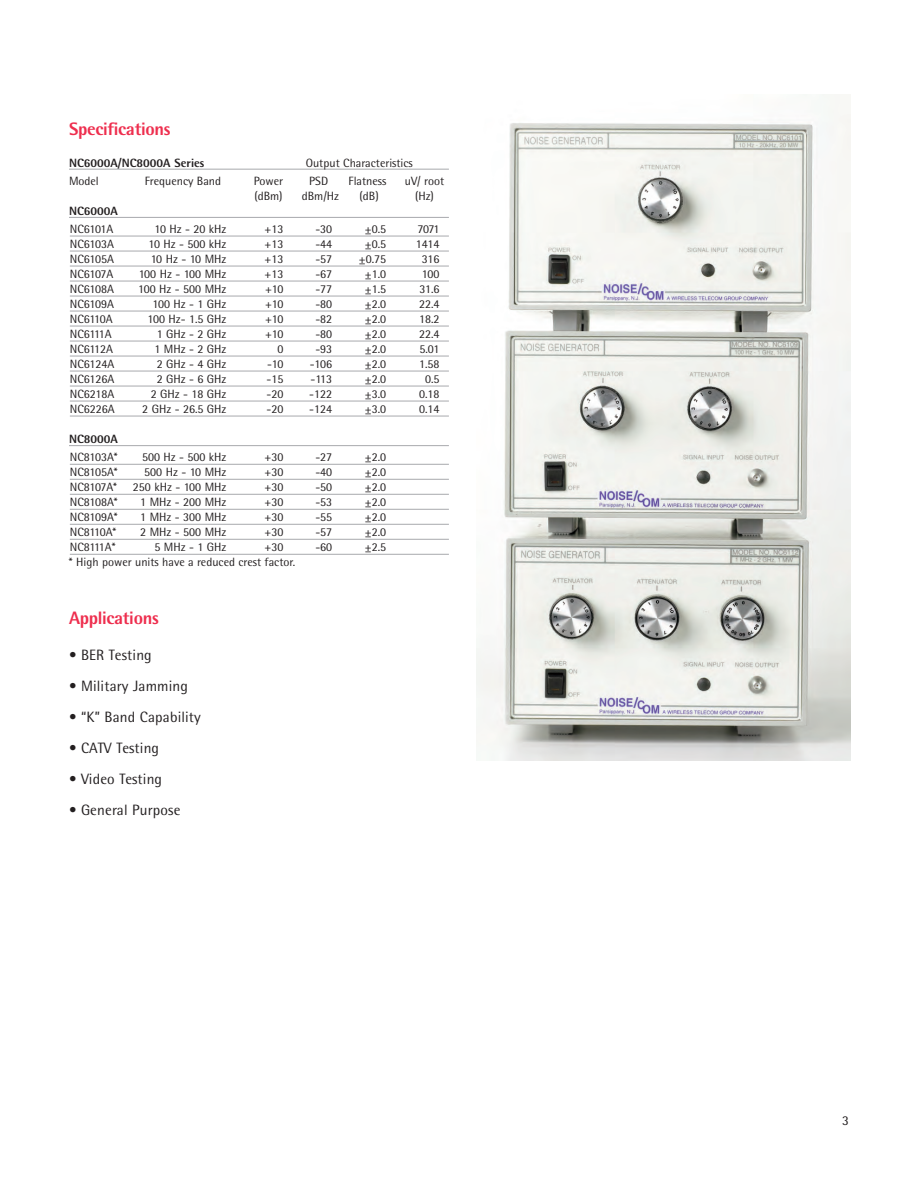
<style>
.page{position:relative;width:918px;height:1188px;background:#fff}
.page>*{position:absolute;margin:0;border:0;box-sizing:border-box;transform-origin:0 0}
.t1{font:800 18px "Rotis Semi Sans";letter-spacing:-.015em;color:#ee2e4e}
.t2{font:15px "Rotis Semi Sans";letter-spacing:.01em;color:#231f20}
.t3{font:13.5px "Rotis Semi Sans";color:#231f20}
.t4{font:12px "Rotis Semi Sans";color:#231f20}
.t5{font:12px "Rotis Semi Sans";letter-spacing:-.02em;color:#231f20}
.t6{font:800 12px "Rotis Semi Sans";color:#231f20}
</style>
<div class="page">
<img style="left:477px;top:109px;width:373px;height:652px">
<hr style="left:69px;top:169px;width:380px;height:1px;background:#a8a9ad">
<hr style="left:69px;top:217px;width:380px;height:1px;background:#a8a9ad">
<hr style="left:70px;top:236px;width:379px;height:1px;background:#a8a9ad">
<hr style="left:70px;top:251px;width:379px;height:1px;background:#a8a9ad">
<hr style="left:70px;top:266px;width:379px;height:1px;background:#a8a9ad">
<hr style="left:70px;top:281px;width:379px;height:1px;background:#a8a9ad">
<hr style="left:70px;top:296px;width:379px;height:1px;background:#a8a9ad">
<hr style="left:70px;top:311px;width:379px;height:1px;background:#a8a9ad">
<hr style="left:70px;top:326px;width:379px;height:1px;background:#a8a9ad">
<hr style="left:70px;top:341px;width:379px;height:1px;background:#a8a9ad">
<hr style="left:70px;top:356px;width:379px;height:1px;background:#a8a9ad">
<hr style="left:70px;top:371px;width:379px;height:1px;background:#a8a9ad">
<hr style="left:70px;top:386px;width:379px;height:1px;background:#a8a9ad">
<hr style="left:70px;top:401px;width:379px;height:1px;background:#a8a9ad">
<hr style="left:70px;top:416px;width:379px;height:1px;background:#a8a9ad">
<hr style="left:69px;top:445px;width:380px;height:1px;background:#a8a9ad">
<hr style="left:70px;top:464px;width:379px;height:1px;background:#a8a9ad">
<hr style="left:70px;top:479px;width:379px;height:1px;background:#a8a9ad">
<hr style="left:70px;top:494px;width:379px;height:1px;background:#a8a9ad">
<hr style="left:70px;top:509px;width:379px;height:1px;background:#a8a9ad">
<hr style="left:70px;top:524px;width:379px;height:1px;background:#a8a9ad">
<hr style="left:70px;top:539px;width:379px;height:1px;background:#a8a9ad">
<hr style="left:70px;top:554px;width:379px;height:1px;background:#a8a9ad">
<h1 class="t1" style="left:69px;top:123px;width:103px">Specifications</h1>
<p class="t6" style="left:69px;top:158px;width:137px">NC6000A/NC8000A Series</p>
<p class="t4" style="left:306px;top:158px;width:109px">Output Characteristics</p>
<p class="t4" style="left:69px;top:177px;width:31px">Model</p>
<p class="t4" style="left:145px;top:177px;width:78px">Frequency Band</p>
<p class="t4" style="left:254px;top:177px;width:31px">Power</p>
<p class="t4" style="left:309px;top:177px;width:20px">PSD</p>
<p class="t4" style="left:349px;top:177px;width:39px">Flatness</p>
<p class="t4" style="left:405px;top:177px;width:41px">uV/ root</p>
<p class="t4" style="left:254px;top:192px;width:30px">(dBm)</p>
<p class="t4" style="left:302px;top:192px;width:39px">dBm/Hz</p>
<p class="t4" style="left:360px;top:192px;width:21px">(dB)</p>
<p class="t4" style="left:415px;top:192px;width:20px">(Hz)</p>
<p class="t6" style="left:69px;top:207px;width:50px">NC6000A</p>
<p class="t5" style="left:70px;top:225px;width:45px">NC6101A</p>
<p class="t4" style="left:154px;top:225px;width:74px">10 Hz - 20 kHz</p>
<p class="t4" style="left:265px;top:225px;width:20px">+13</p>
<p class="t4" style="left:315px;top:225px;width:18px">-30</p>
<p class="t4" style="left:365px;top:225px;width:23px">±0.5</p>
<p class="t4" style="left:417px;top:225px;width:24px">7071</p>
<p class="t4" style="left:70px;top:240px;width:46px">NC6103A</p>
<p class="t4" style="left:148px;top:240px;width:80px">10 Hz - 500 kHz</p>
<p class="t4" style="left:265px;top:240px;width:20px">+13</p>
<p class="t4" style="left:315px;top:240px;width:18px">-44</p>
<p class="t4" style="left:365px;top:240px;width:23px">±0.5</p>
<p class="t4" style="left:416px;top:240px;width:25px">1414</p>
<p class="t4" style="left:70px;top:255px;width:46px">NC6105A</p>
<p class="t4" style="left:151px;top:255px;width:77px">10 Hz - 10 MHz</p>
<p class="t4" style="left:265px;top:255px;width:20px">+13</p>
<p class="t4" style="left:315px;top:255px;width:18px">-57</p>
<p class="t4" style="left:359px;top:255px;width:29px">±0.75</p>
<p class="t4" style="left:422px;top:255px;width:19px">316</p>
<p class="t5" style="left:70px;top:270px;width:45px">NC6107A</p>
<p class="t4" style="left:139px;top:270px;width:89px">100 Hz - 100 MHz</p>
<p class="t4" style="left:265px;top:270px;width:20px">+13</p>
<p class="t4" style="left:315px;top:270px;width:18px">-67</p>
<p class="t4" style="left:365px;top:270px;width:23px">±1.0</p>
<p class="t4" style="left:422px;top:270px;width:19px">100</p>
<p class="t4" style="left:70px;top:285px;width:46px">NC6108A</p>
<p class="t4" style="left:138px;top:285px;width:90px">100 Hz - 500 MHz</p>
<p class="t4" style="left:265px;top:285px;width:20px">+10</p>
<p class="t4" style="left:315px;top:285px;width:18px">-77</p>
<p class="t4" style="left:365px;top:285px;width:23px">±1.5</p>
<p class="t4" style="left:419px;top:285px;width:22px">31.6</p>
<p class="t4" style="left:70px;top:300px;width:46px">NC6109A</p>
<p class="t4" style="left:152px;top:300px;width:76px">100 Hz - 1 GHz</p>
<p class="t4" style="left:265px;top:300px;width:20px">+10</p>
<p class="t4" style="left:315px;top:300px;width:18px">-80</p>
<p class="t4" style="left:365px;top:300px;width:23px">±2.0</p>
<p class="t4" style="left:419px;top:300px;width:22px">22.4</p>
<p class="t5" style="left:70px;top:315px;width:44px">NC6110A</p>
<p class="t4" style="left:147px;top:315px;width:81px">100 Hz- 1.5 GHz</p>
<p class="t4" style="left:265px;top:315px;width:20px">+10</p>
<p class="t4" style="left:315px;top:315px;width:18px">-82</p>
<p class="t4" style="left:365px;top:315px;width:23px">±2.0</p>
<p class="t4" style="left:419px;top:315px;width:22px">18.2</p>
<p class="t5" style="left:70px;top:330px;width:43px">NC6111A</p>
<p class="t4" style="left:157px;top:330px;width:71px">1 GHz - 2 GHz</p>
<p class="t4" style="left:265px;top:330px;width:20px">+10</p>
<p class="t4" style="left:315px;top:330px;width:18px">-80</p>
<p class="t4" style="left:365px;top:330px;width:23px">±2.0</p>
<p class="t4" style="left:419px;top:330px;width:22px">22.4</p>
<p class="t4" style="left:70px;top:345px;width:45px">NC6112A</p>
<p class="t4" style="left:154px;top:345px;width:74px">1 MHz - 2 GHz</p>
<p class="t4" style="left:277px;top:345px;width:8px">0</p>
<p class="t4" style="left:315px;top:345px;width:18px">-93</p>
<p class="t4" style="left:365px;top:345px;width:23px">±2.0</p>
<p class="t4" style="left:419px;top:345px;width:22px">5.01</p>
<p class="t4" style="left:70px;top:360px;width:46px">NC6124A</p>
<p class="t4" style="left:157px;top:360px;width:71px">2 GHz - 4 GHz</p>
<p class="t4" style="left:267px;top:360px;width:18px">-10</p>
<p class="t4" style="left:310px;top:360px;width:24px">-106</p>
<p class="t4" style="left:365px;top:360px;width:23px">±2.0</p>
<p class="t4" style="left:419px;top:360px;width:22px">1.58</p>
<p class="t4" style="left:70px;top:375px;width:46px">NC6126A</p>
<p class="t4" style="left:157px;top:375px;width:71px">2 GHz - 6 GHz</p>
<p class="t4" style="left:267px;top:375px;width:18px">-15</p>
<p class="t4" style="left:311px;top:375px;width:23px">-113</p>
<p class="t4" style="left:365px;top:375px;width:23px">±2.0</p>
<p class="t4" style="left:425px;top:375px;width:16px">0.5</p>
<p class="t4" style="left:70px;top:390px;width:46px">NC6218A</p>
<p class="t4" style="left:151px;top:390px;width:77px">2 GHz - 18 GHz</p>
<p class="t4" style="left:267px;top:390px;width:18px">-20</p>
<p class="t4" style="left:309px;top:390px;width:24px">-122</p>
<p class="t4" style="left:365px;top:390px;width:23px">±3.0</p>
<p class="t4" style="left:419px;top:390px;width:22px">0.18</p>
<p class="t4" style="left:70px;top:405px;width:46px">NC6226A</p>
<p class="t4" style="left:142px;top:405px;width:86px">2 GHz - 26.5 GHz</p>
<p class="t4" style="left:267px;top:405px;width:18px">-20</p>
<p class="t4" style="left:309px;top:405px;width:24px">-124</p>
<p class="t4" style="left:365px;top:405px;width:23px">±3.0</p>
<p class="t4" style="left:419px;top:405px;width:22px">0.14</p>
<p class="t6" style="left:69px;top:435px;width:50px">NC8000A</p>
<p class="t4" style="left:70px;top:453px;width:49px">NC8103A*</p>
<p class="t4" style="left:142px;top:453px;width:86px">500 Hz - 500 kHz</p>
<p class="t4" style="left:265px;top:453px;width:20px">+30</p>
<p class="t4" style="left:315px;top:453px;width:18px">-27</p>
<p class="t4" style="left:365px;top:453px;width:23px">±2.0</p>
<p class="t4" style="left:70px;top:468px;width:49px">NC8105A*</p>
<p class="t4" style="left:144px;top:468px;width:84px">500 Hz - 10 MHz</p>
<p class="t4" style="left:265px;top:468px;width:20px">+30</p>
<p class="t4" style="left:315px;top:468px;width:18px">-40</p>
<p class="t4" style="left:365px;top:468px;width:23px">±2.0</p>
<p class="t5" style="left:70px;top:483px;width:49px">NC8107A*</p>
<p class="t4" style="left:133px;top:483px;width:95px">250 kHz - 100 MHz</p>
<p class="t4" style="left:265px;top:483px;width:20px">+30</p>
<p class="t4" style="left:315px;top:483px;width:18px">-50</p>
<p class="t4" style="left:365px;top:483px;width:23px">±2.0</p>
<p class="t4" style="left:70px;top:498px;width:49px">NC8108A*</p>
<p class="t4" style="left:140px;top:498px;width:88px">1 MHz - 200 MHz</p>
<p class="t4" style="left:265px;top:498px;width:20px">+30</p>
<p class="t4" style="left:315px;top:498px;width:18px">-53</p>
<p class="t4" style="left:365px;top:498px;width:23px">±2.0</p>
<p class="t4" style="left:70px;top:513px;width:49px">NC8109A*</p>
<p class="t4" style="left:140px;top:513px;width:88px">1 MHz - 300 MHz</p>
<p class="t4" style="left:265px;top:513px;width:20px">+30</p>
<p class="t4" style="left:315px;top:513px;width:18px">-55</p>
<p class="t4" style="left:365px;top:513px;width:23px">±2.0</p>
<p class="t5" style="left:70px;top:528px;width:48px">NC8110A*</p>
<p class="t4" style="left:140px;top:528px;width:88px">2 MHz - 500 MHz</p>
<p class="t4" style="left:265px;top:528px;width:20px">+30</p>
<p class="t4" style="left:315px;top:528px;width:18px">-57</p>
<p class="t4" style="left:365px;top:528px;width:23px">±2.0</p>
<p class="t5" style="left:70px;top:543px;width:47px">NC8111A*</p>
<p class="t4" style="left:154px;top:543px;width:74px">5 MHz - 1 GHz</p>
<p class="t4" style="left:265px;top:543px;width:20px">+30</p>
<p class="t4" style="left:315px;top:543px;width:18px">-60</p>
<p class="t4" style="left:365px;top:543px;width:23px">±2.5</p>
<p class="t4" style="left:69px;top:558px;width:228px">* High power units have a reduced crest factor.</p>
<h1 class="t1" style="left:69px;top:612px;width:91px">Applications</h1>
<p class="t2" style="left:69px;top:649px;width:84px">• BER Testing</p>
<p class="t2" style="left:69px;top:680px;width:121px">• Military Jamming</p>
<p class="t2" style="left:69px;top:711px;width:133px">• “K” Band Capability</p>
<p class="t2" style="left:69px;top:742px;width:92px">• CATV Testing</p>
<p class="t2" style="left:69px;top:773px;width:95px">• Video Testing</p>
<p class="t2" style="left:69px;top:804px;width:113px">• General Purpose</p>
<p class="t3" style="left:842px;top:1115px;width:8px">3</p>
</div>
